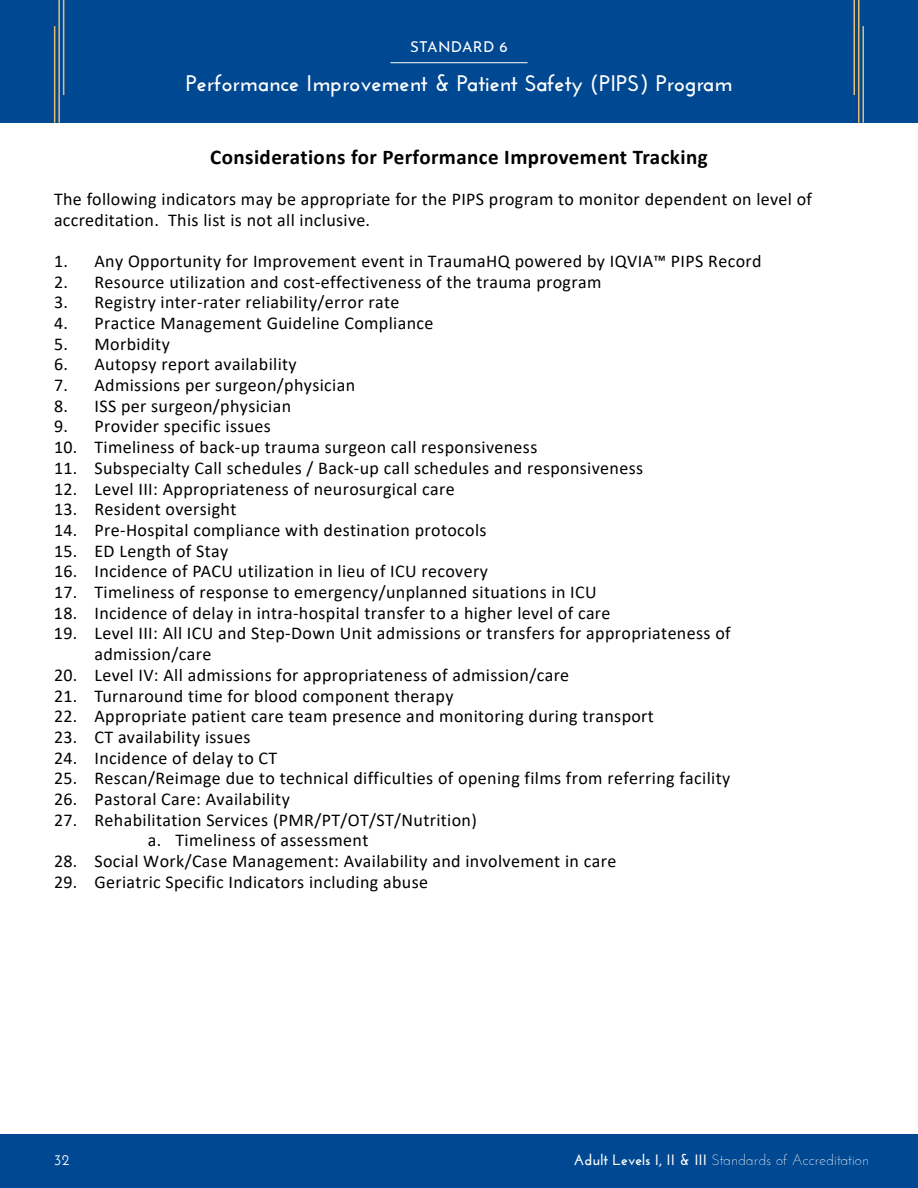
<style>
.page{position:relative;width:918px;height:1188px;background:#fff}
.page>*{position:absolute;margin:0;border:0;box-sizing:border-box;transform-origin:0 0}
.t1{font:700 22.5px "Josefin Sans";color:#fff}
.t2{font:700 21px "Calibri";letter-spacing:.02em;color:#000}
.t3{font:18px/20.7px "Calibri";letter-spacing:.02em;color:#000}
.t4{font:300 15px "Josefin Sans";color:#fff}
.t5{font:15px "Josefin Sans";color:#fff}
.t6{font:600 15px "Josefin Sans";color:#fff}
.s1{font-weight:700}
</style>
<div class="page">
<div style="left:0;top:0;width:918px;height:123px;background:#004892"></div>
<hr style="left:54px;top:26px;width:1px;height:97px;background:#e6bc75">
<hr style="left:862px;top:26px;width:2px;height:97px;background:#e6bc75">
<hr style="left:58px;top:0;width:2px;height:123px;background:#e6bc75">
<hr style="left:858px;top:0;width:2px;height:123px;background:#e6bc75">
<hr style="left:63px;top:0;width:1px;height:95px;background:#e6bc75">
<hr style="left:854px;top:0;width:1px;height:95px;background:#e6bc75">
<div style="left:0;top:1134px;width:918px;height:54px;background:#004892"></div>
<hr style="left:390px;top:62px;width:138px;height:1px;background:#fff">
<p class="t5" style="left:410px;top:34px;width:21px">STANDARD</p>
<p class="t5" style="left:500px;top:34px;width:10px">6</p>
<p class="t1" style="left:186px;top:70px;width:548px">Performance Improvement &amp; Patient Safety (PIPS) Program</p>
<p class="t2" style="left:210px;top:142px;width:499px">Considerations for Performance Improvement Tracking</p>
<p class="t3" style="left:54px;top:188px;width:760px">The following indicators may be appropriate for the PIPS program to monitor dependent on level of accreditation. This list is not all inclusive.</p>
<p class="t3" style="left:54px;top:250px;width:709px">1. Any Opportunity for Improvement event in TraumaHQ powered by IQVIA™ PIPS Record</p>
<p class="t3" style="left:54px;top:271px;width:549px">2. Resource utilization and cost-effectiveness of the trauma program</p>
<p class="t3" style="left:54px;top:291px;width:347px">3. Registry inter-rater reliability/error rate</p>
<p class="t3" style="left:54px;top:312px;width:381px">4. Practice Management Guideline Compliance</p>
<p class="t3" style="left:54px;top:333px;width:117px">5. Morbidity</p>
<p class="t3" style="left:54px;top:354px;width:244px">6. Autopsy report availability</p>
<p class="t3" style="left:54px;top:374px;width:303px">7. Admissions per surgeon/physician</p>
<p class="t3" style="left:54px;top:395px;width:239px">8. ISS per surgeon/physician</p>
<p class="t3" style="left:54px;top:416px;width:218px">9. Provider specific issues</p>
<p class="t3" style="left:54px;top:436px;width:485px">10. Timeliness of back-up trauma surgeon call responsiveness</p>
<p class="t3" style="left:54px;top:457px;width:591px">11. Subspecialty Call schedules / Back-up call schedules and responsiveness</p>
<p class="t3" style="left:54px;top:478px;width:402px">12. Level III: Appropriateness of neurosurgical care</p>
<p class="t3" style="left:54px;top:498px;width:184px">13. Resident oversight</p>
<p class="t3" style="left:54px;top:519px;width:434px">14. Pre-Hospital compliance with destination protocols</p>
<p class="t3" style="left:54px;top:540px;width:176px">15. ED Length of Stay</p>
<p class="t3" style="left:54px;top:561px;width:435px">16. Incidence of PACU utilization in lieu of ICU recovery</p>
<p class="t3" style="left:54px;top:581px;width:544px">17. Timeliness of response to emergency/unplanned situations in ICU</p>
<p class="t3" style="left:54px;top:602px;width:558px">18. Incidence of delay in intra-hospital transfer to a higher level of care</p>
<p class="t3" style="left:94px;top:623px;width:638px;text-indent:-40px">19. Level III: All ICU and Step-Down Unit admissions or transfers for appropriateness of admission/care</p>
<p class="t3" style="left:54px;top:664px;width:517px">20. Level IV: All admissions for appropriateness of admission/care</p>
<p class="t3" style="left:54px;top:685px;width:401px">21. Turnaround time for blood component therapy</p>
<p class="t3" style="left:54px;top:705px;width:602px">22. Appropriate patient care team presence and monitoring during transport</p>
<p class="t3" style="left:54px;top:726px;width:198px">23. CT availability issues</p>
<p class="t3" style="left:54px;top:747px;width:225px">24. Incidence of delay to CT</p>
<p class="t3" style="left:54px;top:768px;width:678px">25. Rescan/Reimage due to technical difficulties of opening films from referring facility</p>
<p class="t3" style="left:54px;top:788px;width:237px">26. Pastoral Care: Availability</p>
<p class="t3" style="left:148px;top:809px;width:331px;text-indent:-94px">27. Rehabilitation Services (PMR/PT/OT/ST/Nutrition) a. Timeliness of assessment</p>
<p class="t3" style="left:54px;top:850px;width:564px">28. Social Work/Case Management: Availability and involvement in care</p>
<p class="t3" style="left:54px;top:871px;width:376px">29. Geriatric Specific Indicators including abuse</p>
<p class="t6" style="left:54px;top:1150px;width:17px">32</p>
<p class="t4" style="left:574px;top:1150px;width:297px"><span class="s1">Adult Levels I, II &amp; III</span> Standards of Accreditation</p>
</div>
